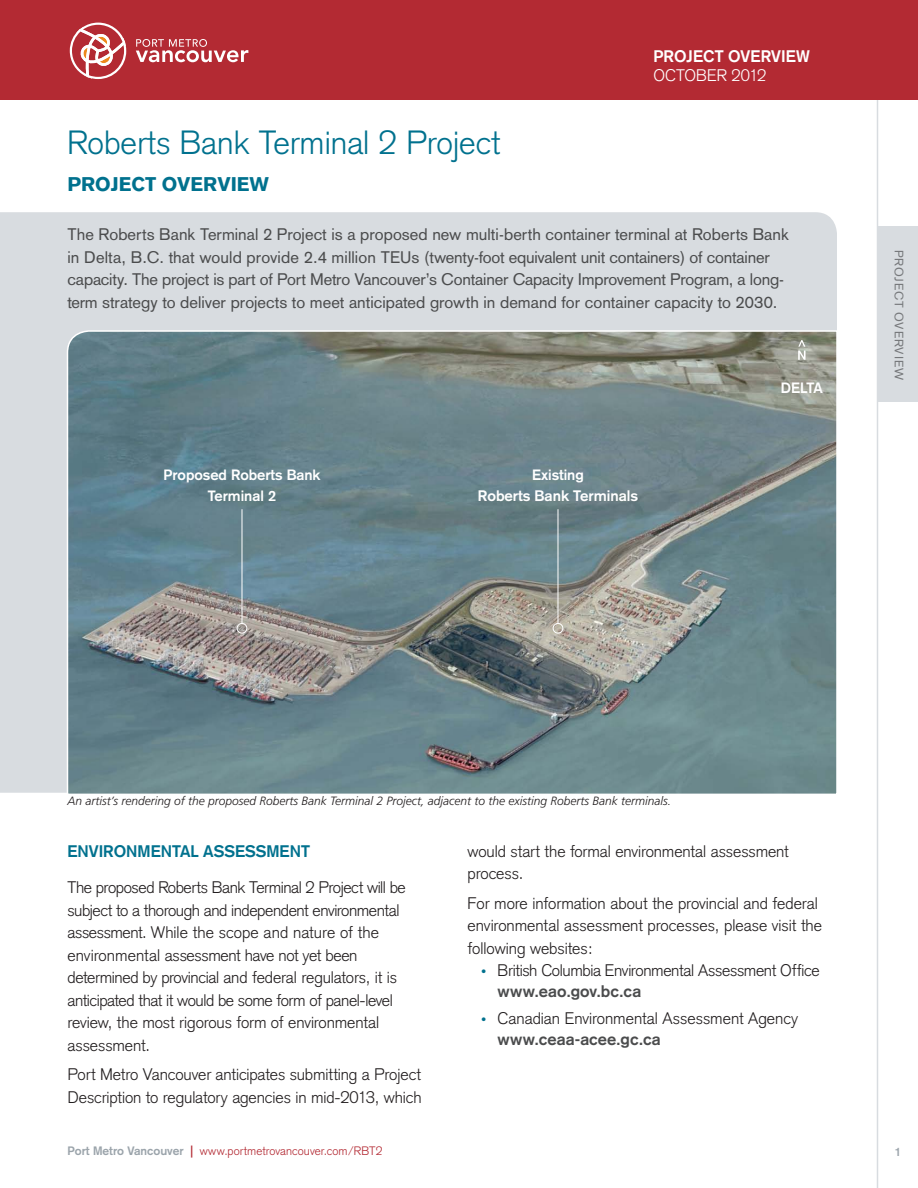
<style>
.page{position:relative;width:918px;height:1188px;background:#fff}
.page>*{position:absolute;margin:0;border:0;box-sizing:border-box;transform-origin:0 0}
._1st_heading{font:300 33px "Akzidenz Grotesk";color:#00718e}
._1st_heading-2{font:900 19.5px "Akzidenz Grotesk";color:#00718e}
._1st_heading-3{font:300 16.5px/22.5px "Akzidenz Grotesk";letter-spacing:-.01em;color:#231f20}
._1st_heading-4{font:16.5px/22.5px "Akzidenz Grotesk";letter-spacing:-.005em;color:#4b4c4d}
._2nd_heading{font:700 16.5px "Akzidenz Grotesk";color:#00718e}
.t1{font:700 16.5px "Akzidenz Grotesk";letter-spacing:.005em;color:#fff}
.t2{font:300 16.5px "Akzidenz Grotesk";letter-spacing:.005em;color:#fff}
.body{font:700 15px "Akzidenz Grotesk";color:#fff}
.body-2{font:700 14.7px/20.5px "Akzidenz Grotesk";color:#fff;text-align:center}
.body-3{font:italic 300 12px "Frutiger";color:#231f20}
.t3{font:300 12px "Akzidenz Grotesk";letter-spacing:.005em;color:#b32a33}
.t4{font:12px "Akzidenz Grotesk";letter-spacing:.065em;color:#76787b}
.t5{font:700 12px "Akzidenz Grotesk";color:#9ba4ab}
.s1{font-size:10.5px;color:#00718e}
.s2{font-weight:700;color:#4b4c4d}
.s3{font-weight:700;color:#9ba4ab}
.s4{font-weight:700}
</style>
<div class="page">
<svg style="left:877px;top:100px;width:1px;height:1088px"></svg>
<div style="left:0;top:0;width:918px;height:100px;background:#b32a33"></div>
<div style="left:878px;top:226px;width:40px;height:176px;background:#d8dce0"></div>
<svg style="left:69px;top:22px;width:58px;height:57px"></svg>
<svg style="left:136px;top:39px;width:112px;height:23px"></svg>
<div style="left:0;top:212px;width:837px;height:581px;background:#d8dce0"></div>
<svg style="left:66px;top:330px;width:771px;height:464px;background:#72878b"></svg>
<svg style="left:798px;top:340px;width:8px;height:20px"></svg>
<hr style="left:242px;top:509px;width:1px;height:115px;background:#fff">
<div style="left:237px;top:623px;width:10px;height:11px;border:1px solid #fff;border-radius:50%"></div>
<hr style="left:558px;top:509px;width:1px;height:115px;background:#fff">
<div style="left:553px;top:623px;width:10px;height:11px;border:1px solid #fff;border-radius:50%"></div>
<p class="t1" style="left:654px;top:46px;width:158px">PROJECT OVERVIEW</p>
<p class="t2" style="left:654px;top:65px;width:114px">OCTOBER 2012</p>
<p class="_1st_heading" style="left:68px;top:123px;width:434px">Roberts Bank Terminal 2 Project</p>
<p class="_1st_heading-2" style="left:68px;top:172px;width:203px">PROJECT OVERVIEW</p>
<p class="_1st_heading-4" style="left:68px;top:223px;width:723px">The Roberts Bank Terminal 2 Project is a proposed new multi-berth container terminal at Roberts Bank in Delta, B.C. that would provide 2.4 million TEUs (twenty-foot equivalent unit containers) of container capacity. The project is part of Port Metro Vancouver’s Container Capacity Improvement Program, a long&shy;term strategy to deliver projects to meet anticipated growth in demand for container capacity to 2030.</p>
<p class="body-2" style="left:163px;top:465px;width:159px">Proposed Roberts Bank<br>Terminal 2</p>
<p class="body-2" style="left:532px;top:465px;width:53px">Existing</p>
<p class="body" style="left:478px;top:487px;width:162px">Roberts Bank Terminals</p>
<p class="body-2" style="left:781px;top:377px;width:44px">DELTA</p>
<p class="t4" style="left:906px;top:250px;width:132px;rotate:90deg">PROJECT OVERVIEW</p>
<p class="body-3" style="left:68px;top:794px;width:605px">An artist’s rendering of the proposed Roberts Bank Terminal 2 Project, adjacent to the existing Roberts Bank terminals.</p>
<p class="_2nd_heading" style="left:68px;top:842px;width:244px">ENVIRONMENTAL ASSESSMENT</p>
<p class="_1st_heading-3" style="left:68px;top:876px;width:340px">The proposed Roberts Bank Terminal 2 Project will be subject to a thorough and independent environmental assessment. While the scope and nature of the environmental assessment have not yet been determined by provincial and federal regulators, it is anticipated that it would be some form of panel-level review, the most rigorous form of environmental assessment.</p>
<p class="_1st_heading-3" style="left:68px;top:1063px;width:356px">Port Metro Vancouver anticipates submitting a Project<br>Description to regulatory agencies in mid-2013, which</p>
<p class="_1st_heading-3" style="left:468px;top:840px;width:323px">would start the formal environmental assessment process.</p>
<p class="_1st_heading-3" style="left:468px;top:892px;width:356px">For more information about the provincial and federal environmental assessment processes, please visit the following websites:</p>
<p class="_1st_heading-3" style="left:498px;top:960px;width:324px;line-height:21px;text-indent:-16px"><span class="s1">•</span> British Columbia Environmental Assessment Office <span class="s2">www.eao.gov.bc.ca</span></p>
<p class="_1st_heading-3" style="left:498px;top:1008px;width:302px;line-height:21px;text-indent:-16px"><span class="s1">•</span> Canadian Environmental Assessment Agency <span class="s2">www.ceaa-acee.gc.ca</span></p>
<p class="t3" style="left:68px;top:1144px;width:316px"><span class="s3">Port Metro Vancouver</span> <span class="s4">|</span> www.portmetrovancouver.com/RBT2</p>
<p class="t5" style="left:894px;top:1144px;width:8px">1</p>
</div>
